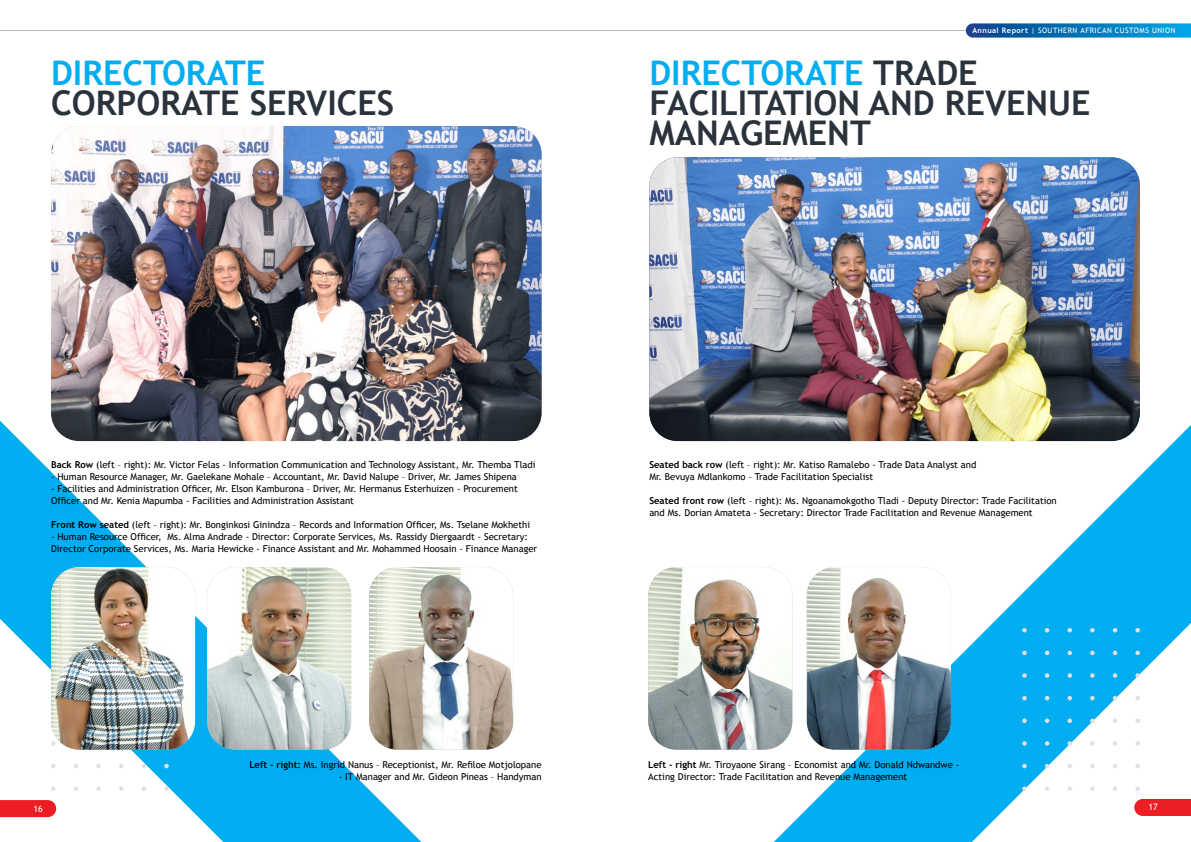
<style>
.page{position:relative;width:1191px;height:842px;background:#fff}
.page>*{position:absolute;margin:0;border:0;box-sizing:border-box;transform-origin:0 0}
.t1{font:700 34px/30px "Trebuchet MS";color:#2a333c}
.t2{font:700 34px "Trebuchet MS";color:#00adf0}
.t3{font:9.5px/12px "Trebuchet MS";color:#000}
.t4{font:9px "Trebuchet MS";color:#fff}
.t5{font:7.5px "Trebuchet MS";letter-spacing:.065em;color:#fff}
.s1{font-weight:700}
.s2{color:#00adf0}
</style>
<div class="page">
<img style="left:51px;top:126px;width:490px;height:315px">
<svg style="left:0;top:421px;width:421px;height:421px"></svg>
<svg style="left:51px;top:750px;width:118px;height:41px"></svg>
<img style="left:51px;top:567px;width:144px;height:183px">
<img style="left:207px;top:567px;width:144px;height:183px">
<img style="left:369px;top:567px;width:144px;height:183px">
<img style="left:649px;top:157px;width:491px;height:284px">
<svg style="left:765px;top:396px;width:426px;height:446px"></svg>
<svg style="left:1022px;top:628px;width:118px;height:163px"></svg>
<img style="left:807px;top:567px;width:144px;height:183px">
<img style="left:648px;top:567px;width:144px;height:183px">
<hr style="left:0;top:30px;width:1191px;height:1px;background:#bcbec0">
<svg style="left:965px;top:23px;width:226px;height:15px;background:#137cbb"></svg>
<svg style="left:1134px;top:799px;width:57px;height:17px"></svg>
<svg style="left:0;top:800px;width:56px;height:17px"></svg>
<h1 class="t2" style="left:51px;top:51px;width:216px">DIRECTORATE</h1>
<h1 class="t1" style="left:51px;top:88px;width:345px">CORPORATE SERVICES</h1>
<p class="t5" style="left:972px;top:26px;width:205px"><span class="s1">Annual Report</span> | SOUTHERN AFRICAN CUSTOMS UNION</p>
<h1 class="t1" style="left:649px;top:58px;width:443px"><span class="s2">DIRECTORATE</span> TRADE<br>FACILITATION AND REVENUE<br>MANAGEMENT</h1>
<p class="t3" style="left:51px;top:459px;width:486px"><span class="s1">Back Row</span> (left – right): Mr. Victor Felas - Information Communication and Technology Assistant, Mr. Themba Tladi</p>
<p class="t3" style="left:51px;top:471px;width:467px">- Human Resource Manager, Mr. Gaelekane Mohale – Accountant, Mr. David Nalupe – Driver, Mr. James Shipena</p>
<p class="t3" style="left:51px;top:483px;width:468px">- Facilities and Administration Officer, Mr. Elson Kamburona – Driver, Mr. Hermanus Esterhuizen - Procurement<br>Officer and Mr. Kenia Mapumba - Facilities and Administration Assistant</p>
<p class="t3" style="left:51px;top:519px;width:480px"><span class="s1">Front Row seated</span> (left – right): Mr. Bonginkosi Ginindza – Records and Information Officer, Ms. Tselane Mokhethi</p>
<p class="t3" style="left:51px;top:531px;width:488px">- Human Resource Officer, Ms. Alma Andrade - Director: Corporate Services, Ms. Rassidy Diergaardt - Secretary:<br>Director Corporate Services, Ms. Maria Hewicke - Finance Assistant and Mr. Mohammed Hoosain - Finance Manager</p>
<p class="t3" style="left:649px;top:459px;width:328px"><span class="s1">Seated back row</span> (left – right): Mr. Katiso Ramalebo - Trade Data Analyst and<br>Mr. Bevuya Mdlankomo – Trade Facilitation Specialist</p>
<p class="t3" style="left:649px;top:495px;width:409px"><span class="s1">Seated front row</span> (left – right): Ms. Ngoanamokgotho Tladi - Deputy Director: Trade Facilitation and Ms. Dorian Amateta - Secretary: Director Trade Facilitation and Revenue Management</p>
<p class="t3" style="left:249px;top:759px;width:294px"><span class="s1">Left - right:</span> Ms. Ingrid Nanus – Receptionist, Mr. Refiloe Motjolopane</p>
<p class="t3" style="left:339px;top:771px;width:204px">- IT Manager and Mr. Gideon Pineas – Handyman</p>
<p class="t3" style="left:648px;top:759px;width:312px"><span class="s1">Left - right</span> Mr. Tiroyaone Sirang – Economist and Mr. Donald Ndwandwe -<br>Acting Director: Trade Facilitation and Revenue Management</p>
<p class="t4" style="left:33px;top:803px;width:11px">16</p>
<p class="t4" style="left:1148px;top:802px;width:11px">17</p>
</div>
